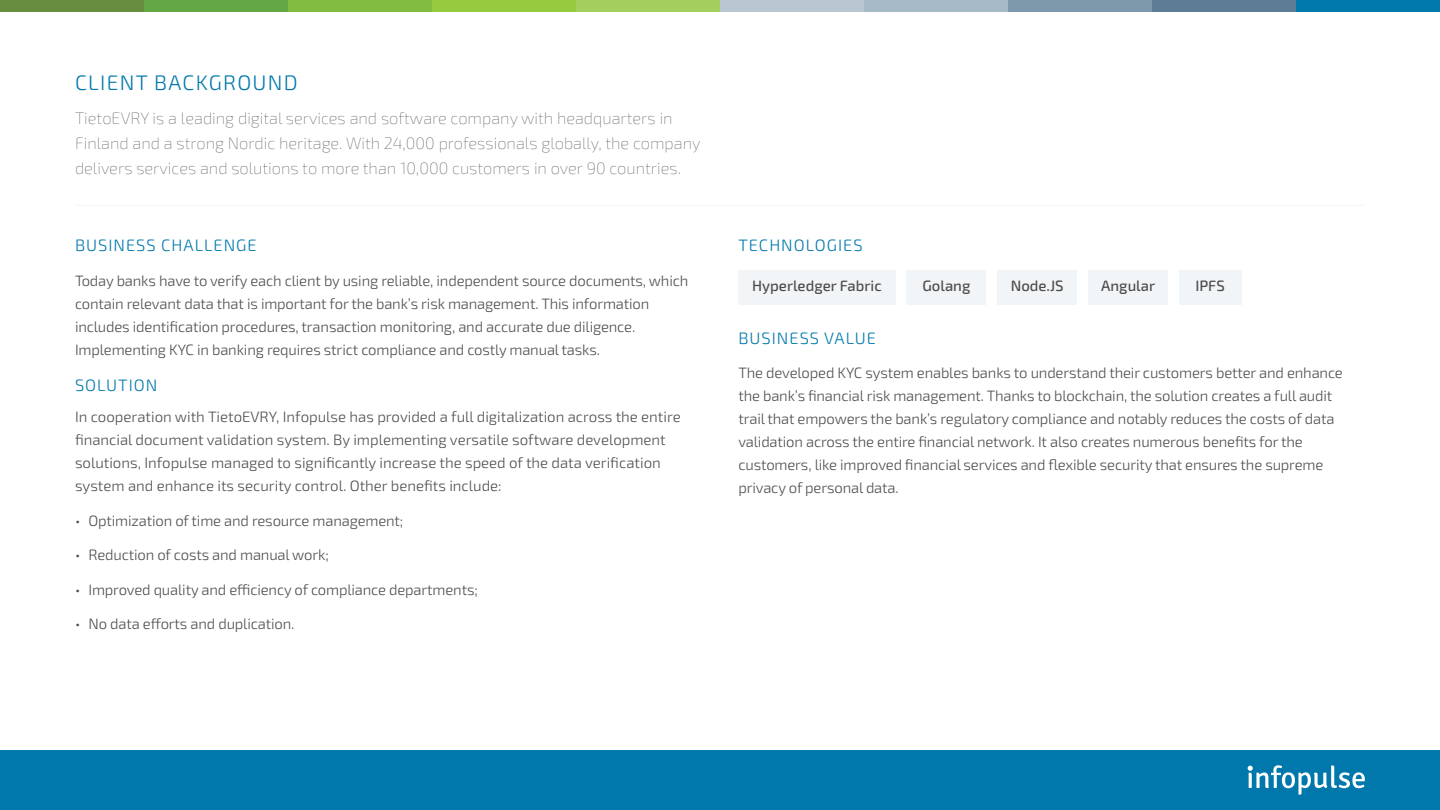
<style>
.page{position:relative;width:1440px;height:810px;background:#fff}
.page>*{position:absolute;margin:0;border:0;box-sizing:border-box;transform-origin:0 0}
.t1{font:300 21px "Exo 2.0";letter-spacing:.06em;color:#0078ab}
.t2{font:100 16.5px/24.8px "Exo 2.0";color:#4b4c4c}
.t3{font:300 16.5px "Exo 2.0";letter-spacing:.06em;color:#0078ab}
.t4{font:300 15px/23.2px "Exo 2.0";letter-spacing:-.01em;color:#4b4c4c}
.t5{font:500 15px "Exo 2.0";color:#4b4c4c}
</style>
<div class="page">
<div style="left:0;top:750px;width:1440px;height:60px;background:#0078ab"></div>
<svg style="left:1248px;top:765px;width:117px;height:30px"></svg>
<div style="left:1152px;top:0;width:288px;height:12px;background:#0078ab"></div>
<div style="left:1008px;top:0;width:288px;height:12px;background:#5e7d94"></div>
<div style="left:864px;top:0;width:288px;height:12px;background:#7d99ab"></div>
<div style="left:720px;top:0;width:288px;height:12px;background:#a6bac7"></div>
<div style="left:576px;top:0;width:288px;height:12px;background:#b8c7d1"></div>
<div style="left:432px;top:0;width:288px;height:12px;background:#a3cf5e"></div>
<div style="left:288px;top:0;width:288px;height:12px;background:#96c93d"></div>
<div style="left:144px;top:0;width:288px;height:12px;background:#82bd42"></div>
<div style="left:0;top:0;width:288px;height:12px;background:#63a845"></div>
<div style="left:0;top:0;width:144px;height:12px;background:#668c3d"></div>
<hr style="left:75px;top:205px;width:1289px;height:1px;background:#f2f5f7">
<div style="left:738px;top:270px;width:158px;height:34px;background:#f2f5f7"></div>
<div style="left:907px;top:270px;width:79px;height:34px;background:#f2f5f7"></div>
<div style="left:998px;top:270px;width:79px;height:34px;background:#f2f5f7"></div>
<div style="left:1088px;top:270px;width:80px;height:34px;background:#f2f5f7"></div>
<div style="left:1179px;top:270px;width:62px;height:34px;background:#f2f5f7"></div>
<h1 class="t1" style="left:75px;top:70px;width:224px">CLIENT BACKGROUND</h1>
<p class="t2" style="left:75px;top:106px;width:627px">TietoEVRY is a leading digital services and software company with headquarters in<br>Finland and a strong Nordic heritage. With 24,000 professionals globally, the company delivers services and solutions to more than 10,000 customers in over 90 countries.</p>
<p class="t3" style="left:75px;top:236px;width:183px">BUSINESS CHALLENGE</p>
<p class="t4" style="left:75px;top:269px;width:615px">Today banks have to verify each client by using reliable, independent source documents, which contain relevant data that is important for the bank’s risk management. This information includes identification procedures, transaction monitoring, and accurate due diligence.<br>Implementing KYC in banking requires strict compliance and costly manual tasks.</p>
<p class="t3" style="left:75px;top:376px;width:84px">SOLUTION</p>
<p class="t4" style="left:75px;top:405px;width:607px">In cooperation with TietoEVRY, Infopulse has provided a full digitalization across the entire financial document validation system. By implementing versatile software development solutions, Infopulse managed to significantly increase the speed of the data verification system and enhance its security control. Other benefits include:</p>
<p class="t4" style="left:75px;top:509px;width:330px">• Optimization of time and resource management;</p>
<p class="t4" style="left:75px;top:544px;width:255px">• Reduction of costs and manual work;</p>
<p class="t4" style="left:75px;top:578px;width:404px">• Improved quality and efficiency of compliance departments;</p>
<p class="t4" style="left:75px;top:613px;width:221px">• No data efforts and duplication.</p>
<p class="t3" style="left:738px;top:236px;width:126px">TECHNOLOGIES</p>
<p class="t5" style="left:752px;top:277px;width:131px">Hyperledger Fabric</p>
<p class="t5" style="left:923px;top:277px;width:49px">Golang</p>
<p class="t5" style="left:1011px;top:277px;width:54px">Node.JS</p>
<p class="t5" style="left:1101px;top:277px;width:55px">Angular</p>
<p class="t5" style="left:1195px;top:277px;width:31px">IPFS</p>
<p class="t3" style="left:738px;top:329px;width:139px">BUSINESS VALUE</p>
<p class="t4" style="left:738px;top:362px;width:606px;line-height:22.9px">The developed KYC system enables banks to understand their customers better and enhance the bank’s financial risk management. Thanks to blockchain, the solution creates a full audit trail that empowers the bank’s regulatory compliance and notably reduces the costs of data validation across the entire financial network. It also creates numerous benefits for the customers, like improved financial services and flexible security that ensures the supreme privacy of personal data.</p>
</div>
